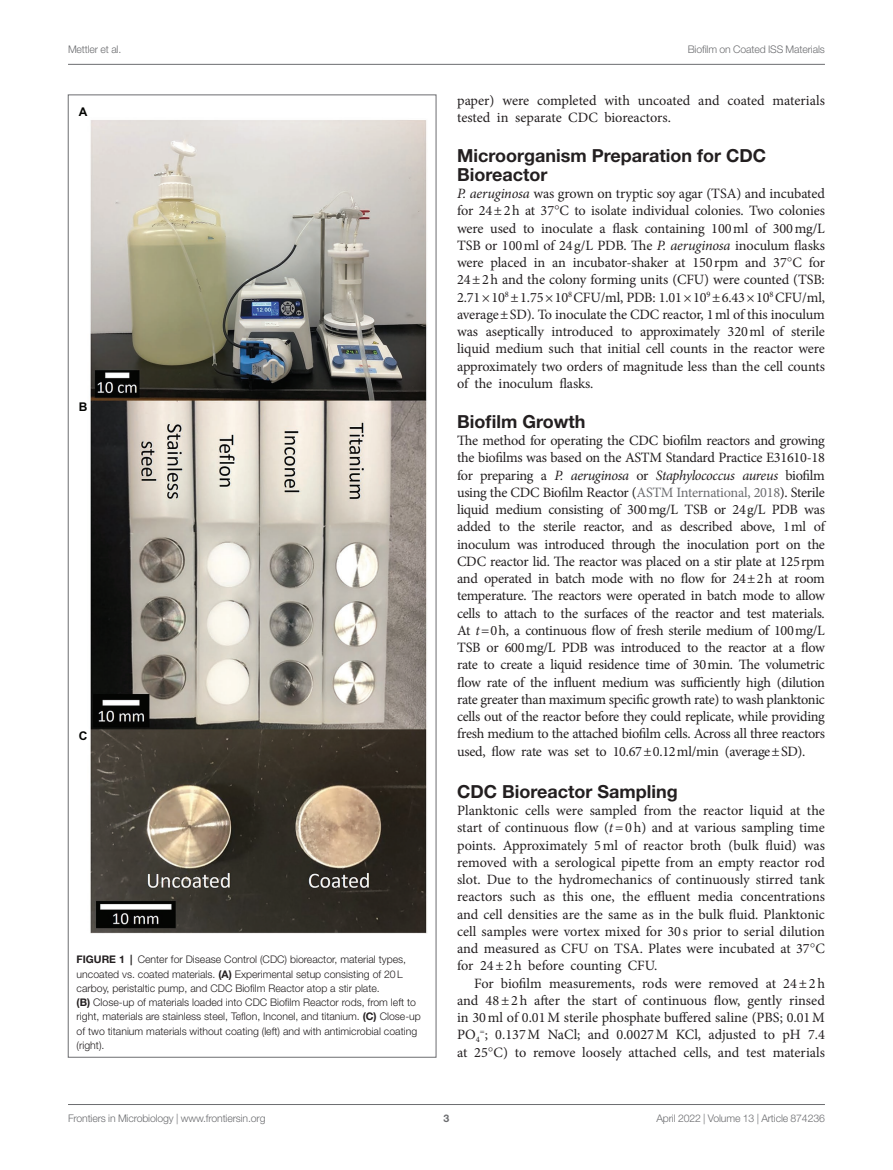
<style>
.page{position:relative;width:893px;height:1170px;background:#fff}
.page>*{position:absolute;margin:0;border:0;box-sizing:border-box;transform-origin:0 0}
.HEAD_2{font:700 18px/18.8px "Helvetica Neue LT Std";color:#231f20}
.TEXT_FLUSH{font:14.25px/17.2px "Minion Pro";letter-spacing:-.01em;color:#231f20;text-align:justify}
.TEXT{font:14.25px/17.2px "Minion Pro";letter-spacing:-.005em;color:#231f20}
.t1{font:700 12px "Arial";color:#040503}
.FIG_LEG{font:300 10.5px/14.2px "Helvetica Neue LT Std";color:#231f20}
.t2{font:300 10.5px "Helvetica Neue LT Std";letter-spacing:-.015em;color:#6c6d70}
.t3{font:700 10.5px "Helvetica Neue LT Std";color:#6c6d70}
.s1{font-weight:700}
.s2{font-style:italic}
.s3{font-family:"STIX General"}
.s4{color:#6c6d70}
</style>
<div class="page">
<hr style="left:68px;top:64px;width:757px;height:1px;background:#6c6d70">
<hr style="left:68px;top:1104px;width:757px;height:1px;background:#6c6d70">
<img style="left:90px;top:120px;width:337px;height:813px">
<p class="t2" style="left:68px;top:42px;width:55px">Mettler et al.</p>
<p class="t2" style="left:688px;top:42px;width:139px">Biofilm on Coated ISS Materials</p>
<p class="t1" style="left:79px;top:103px;width:10px">A</p>
<p class="t1" style="left:79px;top:398px;width:10px">B</p>
<p class="t1" style="left:79px;top:727px;width:10px">C</p>
<p class="FIG_LEG" style="left:77px;top:952px;width:346px"><span class="s1">FIGURE 1 |</span> Center for Disease Control (CDC) bioreactor, material types, uncoated vs. coated materials. <span class="s1">(A)</span> Experimental setup consisting of 20L carboy, peristaltic pump, and CDC Biofilm Reactor atop a stir plate.<br><span class="s1">(B)</span> Close-up of materials loaded into CDC Biofilm Reactor rods, from left to right, materials are stainless steel, Teflon, Inconel, and titanium. <span class="s1">(C)</span> Close-up of two titanium materials without coating (left) and with antimicrobial coating (right).</p>
<p class="TEXT" style="left:457px;top:92px;width:369px">paper) were completed with uncoated and coated materials tested in separate CDC bioreactors.</p>
<p class="HEAD_2" style="left:457px;top:146px;width:310px">Microorganism Preparation for CDC<br>Bioreactor</p>
<p class="TEXT_FLUSH" style="left:457px;top:185px;width:369px"><span class="s2">P. aeruginosa</span> was grown on tryptic soy agar (TSA) and incubated for 24±2h at 37<span class="s3">°</span>C to isolate individual colonies. Two colonies were used to inoculate a flask containing 100ml of 300mg/L TSB or 100ml of 24g/L PDB. The <span class="s2">P. aeruginosa</span> inoculum flasks were placed in an incubator-shaker at 150rpm and 37<span class="s3">°</span>C for 24±2h and the colony forming units (CFU) were counted (TSB:<br>2.71×10<sup>8</sup> ±1.75×10<sup>8</sup> CFU/ml, PDB: 1.01×10<sup>9</sup> ±6.43×10<sup>8</sup> CFU/ml, average±SD). To inoculate the CDC reactor, 1ml of this inoculum was aseptically introduced to approximately 320ml of sterile liquid medium such that initial cell counts in the reactor were approximately two orders of magnitude less than the cell counts of the inoculum flasks.</p>
<p class="HEAD_2" style="left:457px;top:411px;width:130px">Biofilm Growth</p>
<p class="TEXT_FLUSH" style="left:457px;top:432px;width:369px">The method for operating the CDC biofilm reactors and growing the biofilms was based on the ASTM Standard Practice E31610-18 for preparing a <span class="s2">P. aeruginosa</span> or <span class="s2">Staphylococcus aureus</span> biofilm using the CDC Biofilm Reactor (<span class="s4">ASTM International, 2018</span>). Sterile liquid medium consisting of 300mg/L TSB or 24g/L PDB was added to the sterile reactor, and as described above, 1ml of inoculum was introduced through the inoculation port on the CDC reactor lid. The reactor was placed on a stir plate at 125rpm and operated in batch mode with no flow for 24±2h at room temperature. The reactors were operated in batch mode to allow cells to attach to the surfaces of the reactor and test materials.<br>At <span class="s2">t</span>=0h, a continuous flow of fresh sterile medium of 100mg/L TSB or 600mg/L PDB was introduced to the reactor at a flow rate to create a liquid residence time of 30min. The volumetric flow rate of the influent medium was sufficiently high (dilution rate greater than maximum specific growth rate) to wash planktonic cells out of the reactor before they could replicate, while providing fresh medium to the attached biofilm cells. Across all three reactors used, flow rate was set to 10.67±0.12ml/min (average±SD).</p>
<p class="HEAD_2" style="left:457px;top:781px;width:222px">CDC Bioreactor Sampling</p>
<p class="TEXT_FLUSH" style="left:457px;top:801px;width:369px">Planktonic cells were sampled from the reactor liquid at the start of continuous flow (<span class="s2">t</span>=0h) and at various sampling time points. Approximately 5ml of reactor broth (bulk fluid) was removed with a serological pipette from an empty reactor rod slot. Due to the hydromechanics of continuously stirred tank reactors such as this one, the effluent media concentrations and cell densities are the same as in the bulk fluid. Planktonic cell samples were vortex mixed for 30 s prior to serial dilution and measured as CFU on TSA. Plates were incubated at 37<span class="s3">°</span>C for 24±2h before counting CFU.</p>
<p class="TEXT" style="left:457px;top:974px;width:369px;text-align:justify;text-indent:17px">For biofilm measurements, rods were removed at 24±2h and 48±2h after the start of continuous flow, gently rinsed in 30ml of 0.01M sterile phosphate buffered saline (PBS; 0.01M PO<sub>4</sub><sup>=</sup>; 0.137M NaCl; and 0.0027M KCl, adjusted to pH 7.4 at 25<span class="s3">°</span>C) to remove loosely attached cells, and test materials</p>
<p class="t2" style="left:68px;top:1111px;width:199px">Frontiers in Microbiology | www.frontiersin.org</p>
<p class="t3" style="left:444px;top:1111px;width:7px">3</p>
<p class="t2" style="left:656px;top:1111px;width:170px">April 2022 | Volume 13 | Article 874236</p>
</div>
